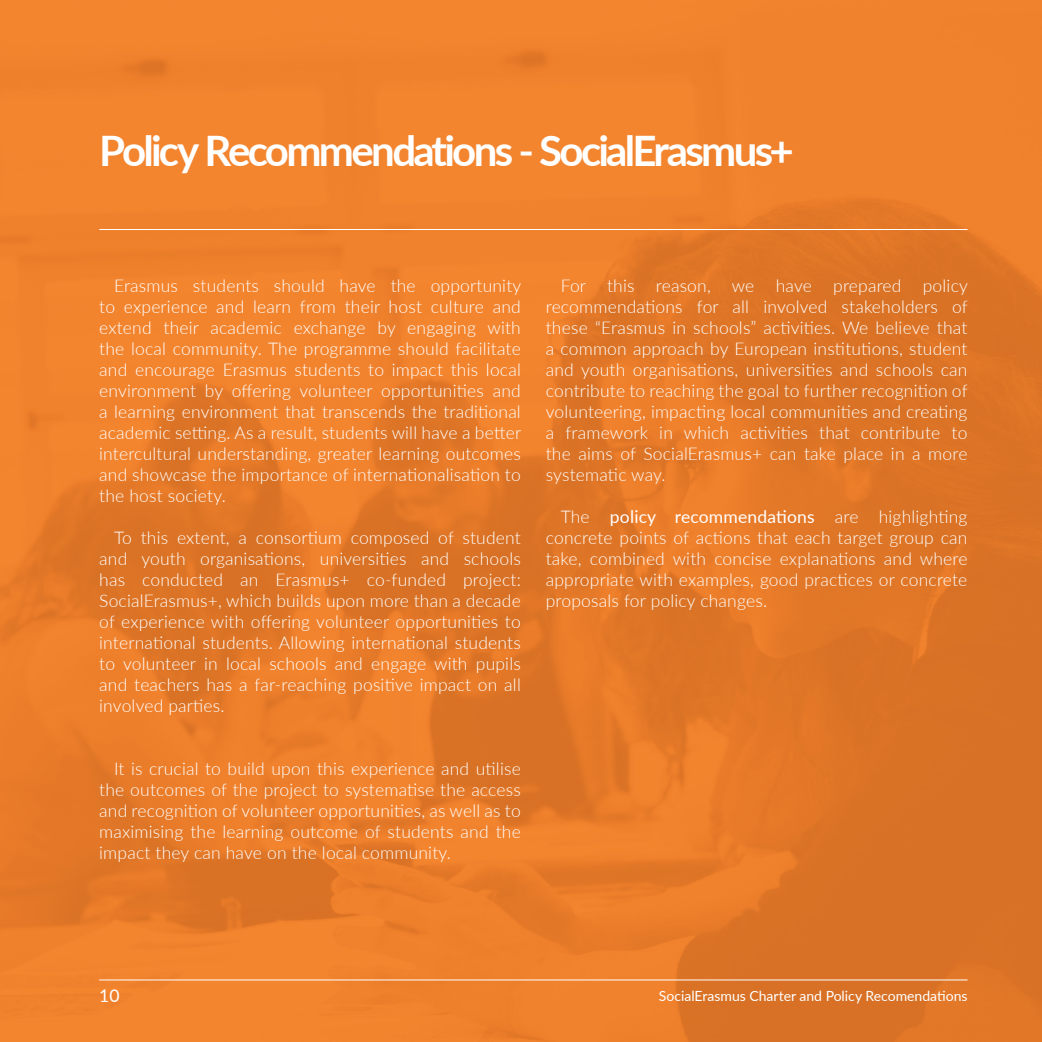
<style>
.page{position:relative;width:1042px;height:1042px;background:#fff}
.page>*{position:absolute;margin:0;border:0;box-sizing:border-box;transform-origin:0 0}
.t1{font:700 42px "Lato";letter-spacing:-.065em;color:#fff}
.t2{font:300 17.5px/21px "Lato";letter-spacing:.01em;color:#fff;text-align:justify}
.t3{font:17.5px "Lato";color:#fff}
.t4{font:14px "Lato";color:#fff}
.s1{font-weight:400}
</style>
<div class="page">
<img style="left:0;top:0;width:1042px;height:1042px">
<hr style="left:99px;top:979px;width:868px;height:1px;background:#fff">
<hr style="left:99px;top:229px;width:868px;height:1px;background:#fff">
<h1 class="t1" style="left:99px;top:120px;width:696px">Policy Recommendations - SocialErasmus+</h1>
<p class="t2" style="left:99px;top:275px;width:423px;text-indent:15px">Erasmus students should have the opportunity to experience and learn from their host culture and extend their academic exchange by engaging with the local community. The programme should facilitate and encourage Erasmus students to impact this local environment by offering volunteer opportunities and a learning environment that transcends the traditional academic setting. As a result, students will have a better intercultural understanding, greater learning outcomes and showcase the importance of internationalisation to the host society.</p>
<p class="t2" style="left:99px;top:527px;width:423px;text-indent:15px">To this extent, a consortium composed of student and youth organisations, universities and schools has conducted an Erasmus+ co-funded project:<br>SocialErasmus+, which builds upon more than a decade of experience with offering volunteer opportunities to international students. Allowing international students to volunteer in local schools and engage with pupils and teachers has a far-reaching positive impact on all involved parties.</p>
<p class="t2" style="left:99px;top:758px;width:423px;text-indent:15px">It is crucial to build upon this experience and utilise the outcomes of the project to systematise the access and recognition of volunteer opportunities, as well as to maximising the learning outcome of students and the impact they can have on the local community.</p>
<p class="t2" style="left:546px;top:275px;width:423px;text-indent:15px">For this reason, we have prepared policy recommendations for all involved stakeholders of these “Erasmus in schools” activities. We believe that a common approach by European institutions, student and youth organisations, universities and schools can contribute to reaching the goal to further recognition of volunteering, impacting local communities and creating a framework in which activities that contribute to the aims of SocialErasmus+ can take place in a more systematic way.</p>
<p class="t2" style="left:546px;top:506px;width:423px;text-indent:15px">The <span class="s1">policy recommendations</span> are highlighting concrete points of actions that each target group can take, combined with concise explanations and where appropriate with examples, good practices or concrete proposals for policy changes.</p>
<p class="t3" style="left:99px;top:983px;width:22px">10</p>
<p class="t4" style="left:659px;top:986px;width:310px">SocialErasmus Charter and Policy Recomendations</p>
</div>
